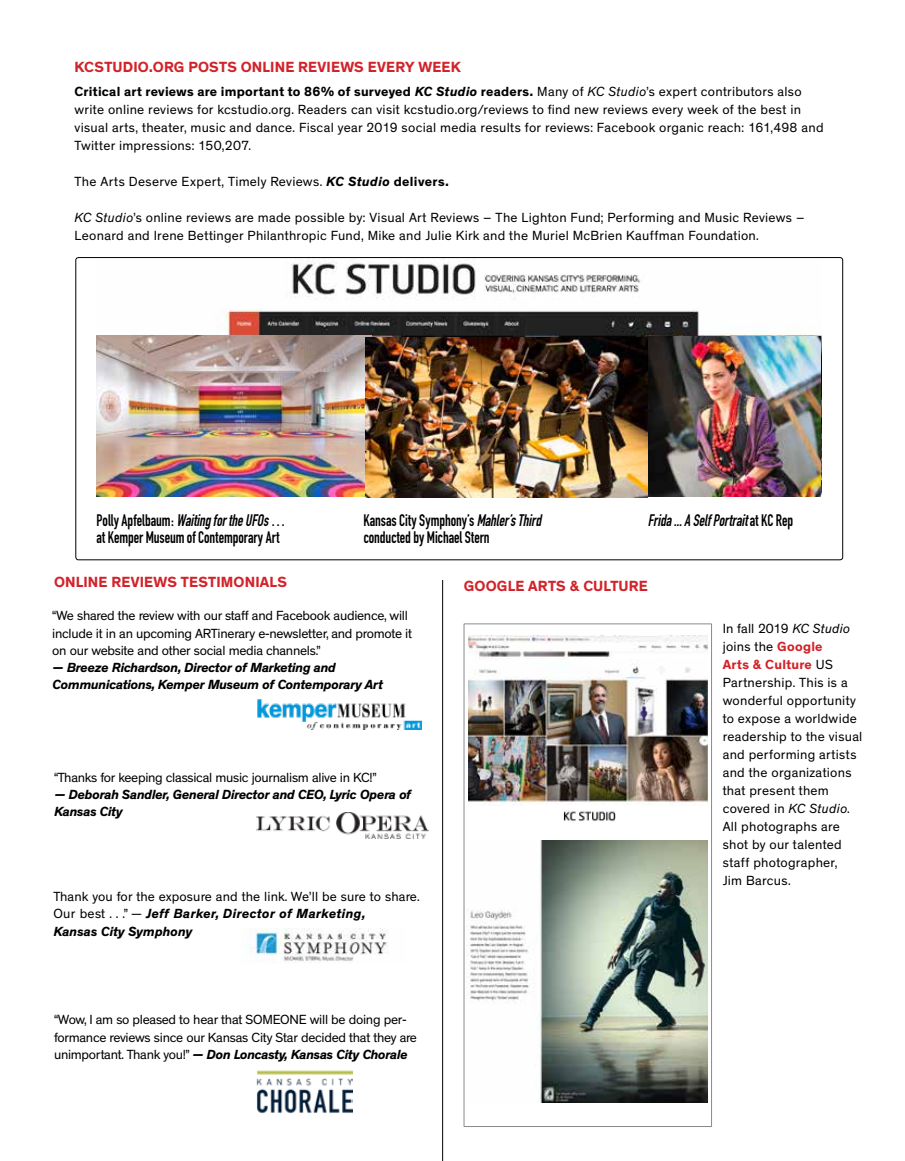
<style>
.page{position:relative;width:905px;height:1161px;background:#fff}
.page>*{position:absolute;margin:0;border:0;box-sizing:border-box;transform-origin:0 0}
.t1{font:16.5px/17.7px "DIN Engschrift";letter-spacing:-.005em;color:#000;scale:.9 1}
.t2{font:italic 16.5px "DIN Engschrift";color:#000;scale:.9 1}
.t3{font:700 15px "Theinhardt";letter-spacing:.01em;color:#d2232a}
.t4{font:13.5px/18px "Theinhardt";letter-spacing:.015em;color:#000}
.t5{font:13.5px/17.2px "Theinhardt";letter-spacing:-.02em;color:#000}
.t6{font:italic 700 13.5px/17.2px "Theinhardt";letter-spacing:-.02em;color:#000}
.s1{font-weight:700}
.s2{font-weight:700;font-style:italic}
.s3{font-style:italic}
.s4{font-style:normal}
.s5{font-weight:700;color:#d2232a}
</style>
<div class="page">
<img style="left:97px;top:259px;width:724px;height:235px">
<img style="left:97px;top:336px;width:269px;height:160px">
<img style="left:366px;top:336px;width:454px;height:162px">
<img style="left:256px;top:813px;width:173px;height:25px">
<img style="left:256px;top:1070px;width:96px;height:44px">
<hr style="left:442px;top:580px;width:1px;height:581px;background:#000">
<div style="left:464px;top:624px;width:247px;height:503px;border:1px solid #888a8c"></div>
<img style="left:468px;top:636px;width:239px;height:170px">
<img style="left:526px;top:805px;width:142px;height:17px">
<img style="left:466px;top:841px;width:241px;height:262px">
<img style="left:257px;top:700px;width:164px;height:29px">
<img style="left:244px;top:929px;width:144px;height:34px">
<p class="t3" style="left:75px;top:58px;width:388px">KCSTUDIO.ORG POSTS ONLINE REVIEWS EVERY WEEK</p>
<p class="t4" style="left:75px;top:83px;width:750px"><span class="s1">Critical art reviews are important to 86% of surveyed</span> <span class="s2">KC Studio</span> <span class="s1">readers.</span> Many of <span class="s3">KC Studio</span>’s expert contributors also write online reviews for kcstudio.org. Readers can visit kcstudio.org/reviews to find new reviews every week of the best in visual arts, theater, music and dance. Fiscal year 2019 social media results for reviews: Facebook organic reach: 161,498 and Twitter impressions: 150,207.</p>
<p class="t4" style="left:75px;top:173px;width:376px">The Arts Deserve Expert, Timely Reviews. <span class="s2">KC Studio</span> <span class="s1">delivers.</span></p>
<p class="t4" style="left:75px;top:209px;width:731px"><span class="s3">KC Studio</span>’s online reviews are made possible by: Visual Art Reviews – The Lighton Fund; Performing and Music Reviews –<br>Leonard and Irene Bettinger Philanthropic Fund, Mike and Julie Kirk and the Muriel McBrien Kauffman Foundation.</p>
<p class="t1" style="left:97px;top:511px;width:211px">Polly Apfelbaum : <span class="s3">WaitingfortheUFOs</span>… at Kemper Museum of Contemporary Art</p>
<p class="t1" style="left:363px;top:511px;width:203px">Kansas City Symphony’s <span class="s3">Mahler’sThird </span>conducted by Michael Stern</p>
<p class="t2" style="left:648px;top:510px;width:163px">Frida...ASelfPortrait<span class="s4">a t K C R e p</span></p>
<p class="t3" style="left:54px;top:573px;width:235px">ONLINE REVIEWS TESTIMONIALS</p>
<p class="t3" style="left:464px;top:577px;width:186px">GOOGLE ARTS &amp; CULTURE</p>
<p class="t5" style="left:52px;top:608px;width:361px">“We shared the review with our staff and Facebook audience, will include it in an upcoming ARTinerary e-newsletter, and promote it on our website and other social media channels.”</p>
<p class="t6" style="left:52px;top:659px;width:332px">— Breeze Richardson, Director of Marketing and<br>Communications, Kemper Museum of Contemporary Art</p>
<p class="t5" style="left:54px;top:769px;width:324px">“Thanks for keeping classical music journalism alive in KC!”</p>
<p class="t6" style="left:54px;top:786px;width:358px">— Deborah Sandler, General Director and CEO, Lyric Opera of<br>Kansas City</p>
<p class="t4" style="left:53px;top:888px;width:368px;line-height:17.2px">Thank you for the exposure and the link. We’ll be sure to share.<br>Our best . . .” — <span class="s2">Jeff Barker, Director of Marketing,<br>Kansas City Symphony</span></p>
<p class="t5" style="left:54px;top:1012px;width:364px">“Wow, I am so pleased to hear that SOMEONE will be doing per&shy;formance reviews since our Kansas City Star decided that they are unimportant. Thank you!” <span class="s2">— Don Loncasty, Kansas City Chorale</span></p>
<p class="t4" style="left:722px;top:620px;width:141px">In fall 2019 <span class="s3">KC Studio </span>joins the <span class="s5">Google<br>Arts &amp; Culture</span> US<br>Partnership. This is a wonderful opportunity to expose a worldwide readership to the visual and performing artists and the organizations that present them covered in <span class="s3">KC Studio</span>.<br>All photographs are shot by our talented staff photographer,<br>Jim Barcus.</p>
</div>
